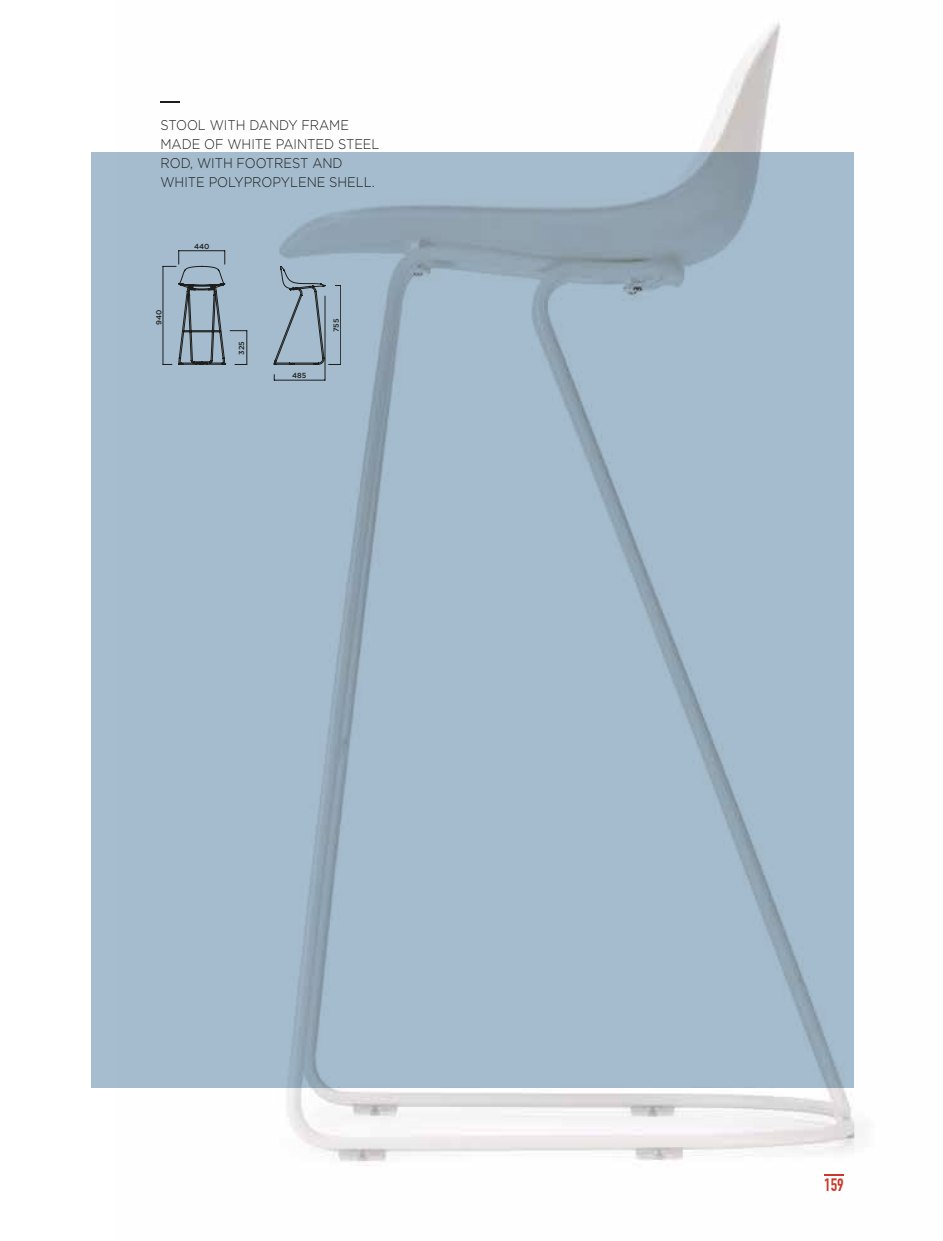
<style>
.page{position:relative;width:943px;height:1241px;background:#fff}
.page>*{position:absolute;margin:0;border:0;box-sizing:border-box;transform-origin:0 0}
.t1{font:700 17.5px "DIN Condensed";color:#c9382a}
.t2{font:300 14px "Gotham";color:#1d1d1b;scale:.92 1}
.t3{font:500 7.35px "Gotham";color:#1d1d1b}
</style>
<div class="page">
<div style="left:91px;top:153px;width:762px;height:935px;background:#a5bdce"></div>
<img style="left:116px;top:22px;width:739px;height:1154px">
<svg style="left:162px;top:250px;width:179px;height:130px"></svg>
<hr style="left:160px;top:101px;width:20px;height:2px;background:#1d1d1b">
<svg style="left:824px;top:1173px;width:19px;height:2px"></svg>
<p class="t2" style="left:160px;top:116px;width:77px">STOOL WITH</p>
<p class="t2" style="left:249px;top:116px;width:22px">DAND</p>
<p class="t2" style="left:288px;top:116px;width:65px">Y FRAME</p>
<p class="t2" style="left:160px;top:135px;width:24px">MADE</p>
<p class="t2" style="left:204px;top:135px;width:50px">OF WHITE</p>
<p class="t2" style="left:276px;top:135px;width:10px">PAINTED</p>
<p class="t2" style="left:338px;top:135px;width:10px">STEEL</p>
<p class="t2" style="left:160px;top:154px;width:144px">ROD, WITH FOOTREST</p>
<p class="t2" style="left:312px;top:154px;width:12px">AND</p>
<p class="t2" style="left:160px;top:173px;width:25px">WHITE</p>
<p class="t2" style="left:209px;top:173px;width:99px">POLYPROPYLENE</p>
<p class="t2" style="left:329px;top:173px;width:10px">SHELL</p>
<p class="t2" style="left:372px;top:173px;width:5px">.</p>
<p class="t3" style="left:154px;top:325px;width:17px;rotate:-90deg">940</p>
<p class="t3" style="left:194px;top:242px;width:17px">440</p>
<p class="t3" style="left:237px;top:354px;width:15px;rotate:-90deg">325</p>
<p class="t3" style="left:292px;top:370px;width:16px">485</p>
<p class="t3" style="left:331px;top:332px;width:15px;rotate:-90deg">755</p>
<p class="t1" style="left:824px;top:1174px;width:21px">159</p>
</div>
